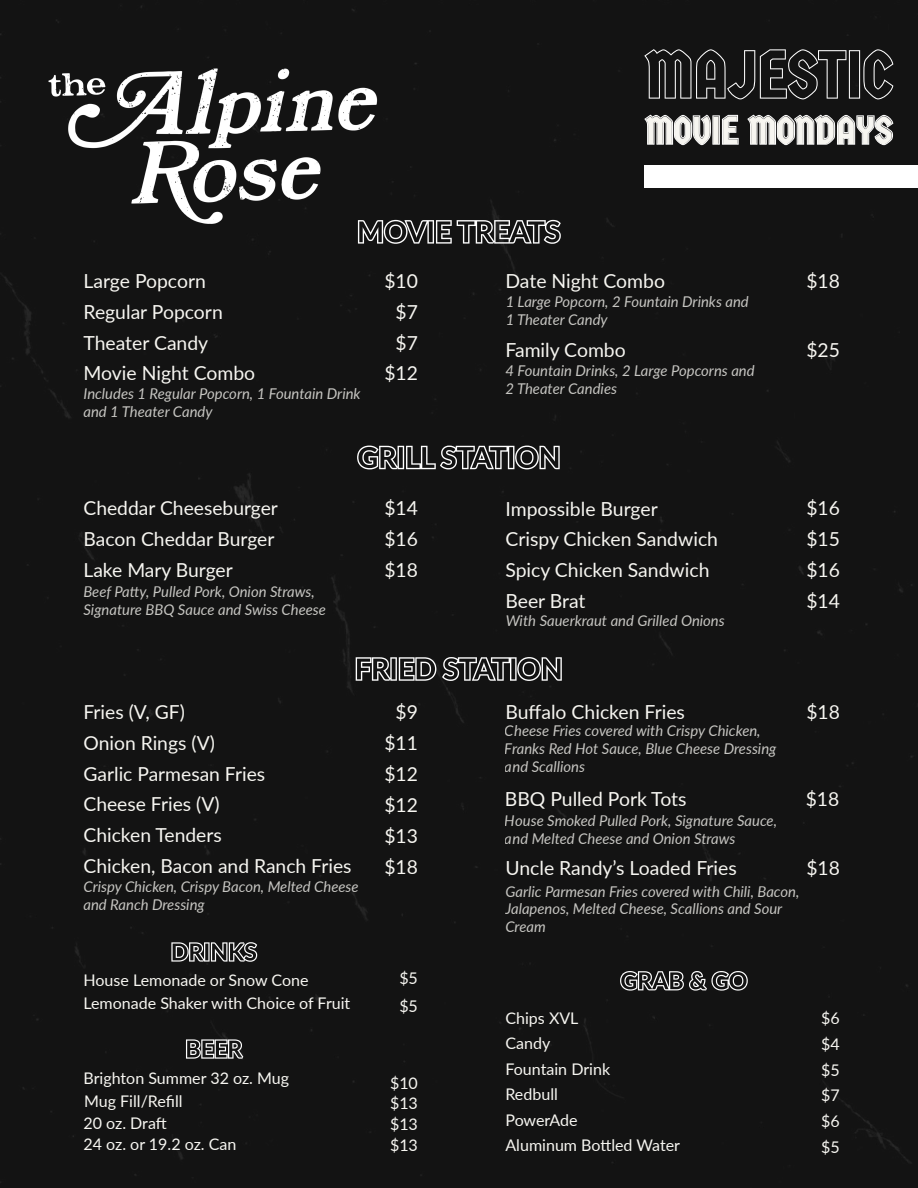
<style>
.page{position:relative;width:918px;height:1188px;background:#131313}
.page>*{position:absolute;margin:0;border:0;box-sizing:border-box;transform-origin:0 0}
.t1{font:39px "Germania One";color:#f7f6f1}
.t2{font:19.35px/30.9px "Lato";color:#f7f6f1}
.t3{font:16.05px/25.5px "Lato";color:#f7f6f1}
.t4{font:italic 14.85px/17.9px "Lato";color:#f7f6f1}
</style>
<div class="page">
<div style="left:644px;top:165px;width:274px;height:22px;background:#fff"></div>
<svg style="left:644px;top:49px;width:249px;height:96px;background:#313131"></svg>
<svg style="left:389px;top:220px;width:172px;height:24px;background:#595959"></svg>
<svg style="left:357px;top:446px;width:203px;height:23px;background:#595959"></svg>
<svg style="left:356px;top:657px;width:206px;height:24px;background:#5a5a5a"></svg>
<svg style="left:620px;top:971px;width:128px;height:20px;background:#585858"></svg>
<svg style="left:171px;top:942px;width:86px;height:20px;background:#636363"></svg>
<svg style="left:186px;top:1039px;width:57px;height:20px"></svg>
<img style="left:39px;top:0;width:350px;height:328px">
<h2 class="t2" style="left:83px;top:265px;width:173px">Large Popcorn<br>Regular Popcorn<br>Theater Candy<br>Movie Night Combo</h2>
<h2 class="t2" style="left:384px;top:264px;width:35px;text-align:center">$10 $7 $7 $12</h2>
<p class="t4" style="left:83px;top:384px;width:279px">Includes 1 Regular Popcorn, 1 Fountain Drink and 1 Theater Candy</p>
<h2 class="t2" style="left:83px;top:492px;width:196px">Cheddar Cheeseburger<br>Bacon Cheddar Burger<br>Lake Mary Burger</h2>
<h2 class="t2" style="left:384px;top:492px;width:35px;text-align:justify">$14 $16 $18</h2>
<p class="t4" style="left:83px;top:583px;width:244px">Beef Patty, Pulled Pork, Onion Straws,<br>Signature BBQ Sauce and Swiss Cheese</p>
<h2 class="t2" style="left:83px;top:696px;width:270px">Fries (V, GF)<br>Onion Rings (V)<br>Garlic Parmesan Fries<br>Cheese Fries (V)<br>Chicken Tenders<br>Chicken, Bacon and Ranch Fries</h2>
<h2 class="t2" style="left:384px;top:696px;width:35px;text-align:center">$9 $11 $12 $12 $13 $18</h2>
<p class="t4" style="left:83px;top:877px;width:277px">Crispy Chicken, Crispy Bacon, Melted Cheese and Ranch Dressing</p>
<p class="t3" style="left:83px;top:968px;width:268px;line-height:23.1px">House Lemonade or Snow Cone<br>Lemonade Shaker with Choice of Fruit</p>
<p class="t3" style="left:83px;top:1066px;width:207px;line-height:23.4px">Brighton Summer 32 oz. Mug<br>Mug Fill/Refill</p>
<p class="t3" style="left:83px;top:1111px;width:155px;line-height:21.3px">20 oz. Draft<br>24 oz. or 19.2 oz. Can</p>
<p class="t3" style="left:399px;top:964px;width:20px;line-height:27.8px">$5 $5</p>
<p class="t3" style="left:390px;top:1072px;width:29px;line-height:21px;text-align:justify">$10 $13 $13 $13</p>
<h1 class="t1" style="left:645px;top:108px;width:249px">MOVIE MONDAYS</h1>
<h2 class="t2" style="left:505px;top:265px;width:161px">Date Night Combo</h2>
<h2 class="t2" style="left:806px;top:264px;width:35px">$18</h2>
<p class="t4" style="left:505px;top:292px;width:245px">1 Large Popcorn, 2 Fountain Drinks and<br>1 Theater Candy</p>
<p class="t4" style="left:505px;top:361px;width:251px">4 Fountain Drinks, 2 Large Popcorns and<br>2 Theater Candies</p>
<h2 class="t2" style="left:505px;top:334px;width:122px">Family Combo</h2>
<h2 class="t2" style="left:806px;top:334px;width:35px">$25</h2>
<h2 class="t2" style="left:505px;top:492px;width:154px">Impossible Burger</h2>
<h2 class="t2" style="left:806px;top:492px;width:35px">$16</h2>
<h2 class="t2" style="left:505px;top:523px;width:214px">Crispy Chicken Sandwich</h2>
<h2 class="t2" style="left:806px;top:523px;width:35px">$15</h2>
<h2 class="t2" style="left:505px;top:554px;width:206px">Spicy Chicken Sandwich</h2>
<h2 class="t2" style="left:806px;top:553px;width:35px">$16</h2>
<h2 class="t2" style="left:505px;top:585px;width:82px">Beer Brat</h2>
<h2 class="t2" style="left:806px;top:585px;width:35px">$14</h2>
<p class="t4" style="left:505px;top:611px;width:221px">With Sauerkraut and Grilled Onions</p>
<h2 class="t2" style="left:505px;top:696px;width:181px">Buffalo Chicken Fries</h2>
<h2 class="t2" style="left:806px;top:696px;width:35px">$18</h2>
<p class="t4" style="left:505px;top:721px;width:273px">Cheese Fries covered with Crispy Chicken,<br>Franks Red Hot Sauce, Blue Cheese Dressing and Scallions</p>
<h2 class="t2" style="left:505px;top:783px;width:183px">BBQ Pulled Pork Tots</h2>
<h2 class="t2" style="left:806px;top:783px;width:35px">$18</h2>
<p class="t4" style="left:505px;top:811px;width:274px">House Smoked Pulled Pork, Signature Sauce, and Melted Cheese and Onion Straws</p>
<h2 class="t2" style="left:505px;top:852px;width:233px">Uncle Randy’s Loaded Fries</h2>
<h2 class="t2" style="left:806px;top:852px;width:35px">$18</h2>
<p class="t4" style="left:505px;top:882px;width:295px">Garlic Parmesan Fries covered with Chili, Bacon,<br>Jalapenos, Melted Cheese, Scallions and Sour<br>Cream</p>
<p class="t3" style="left:505px;top:1004px;width:176px">Chips XVL<br>Candy<br>Fountain Drink<br>Redbull<br>PowerAde<br>Aluminum Bottled Water</p>
<p class="t3" style="left:821px;top:1005px;width:20px;text-align:justify">$6 $4 $5 $7 $6 $5</p>
</div>
